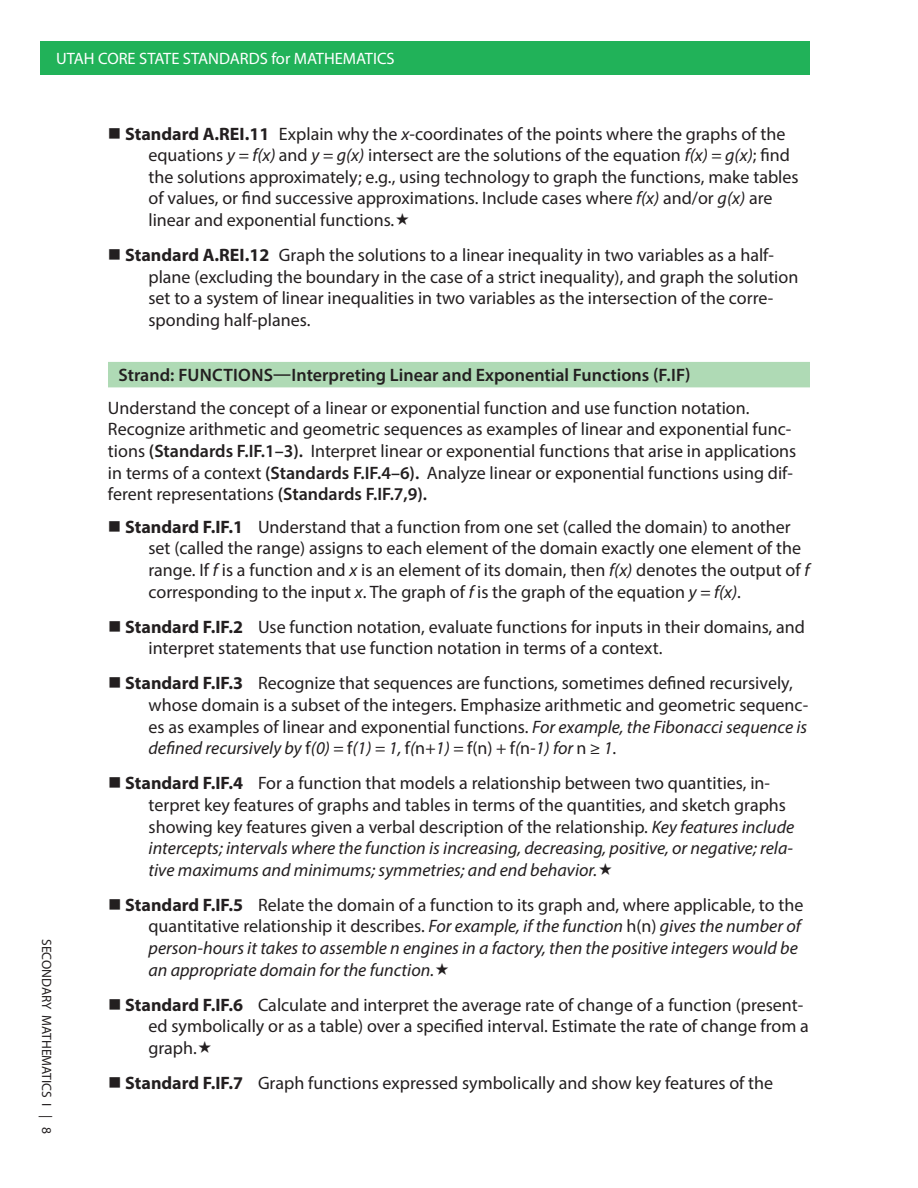
<style>
.page{position:relative;width:918px;height:1188px;background:#fff}
.page>*{position:absolute;margin:0;border:0;box-sizing:border-box;transform-origin:0 0}
.t1{font:18px/21.6px "Myriad Pro";color:#231f20}
.t2{font:italic 18px/21.6px "Myriad Pro";color:#231f20}
.t3{font:600 18px "Myriad Pro";color:#231f20}
.t4{font:16.5px "Myriad Pro";color:#fff}
.t5{font:13.5px "Myriad Pro";color:#231f20}
.s1{font-weight:700}
.s2{font-style:italic}
.s3{font-weight:600}
.s4{font-weight:700;font-style:normal}
.s5{font-style:normal}
</style>
<div class="page">
<div style="left:40px;top:41px;width:770px;height:34px;background:#21b259"></div>
<div style="left:108px;top:362px;width:702px;height:25px;background:#afdab5"></div>
<p class="t4" style="left:56px;top:48px;width:340px">UTAH CORE STATE STANDARDS for MATHEMATICS</p>
<p class="t5" style="left:55px;top:939px;width:196px;rotate:90deg">SECONDARY MATHEMATICS I | 8</p>
<p class="t1" style="left:148px;top:122px;width:652px;text-indent:-23px"><span class="s1">Standard A.REI.11</span> Explain why the <span class="s2">x</span>-coordinates of the points where the graphs of the equations <span class="s2">y = f(x)</span> and <span class="s2">y = g(x)</span> intersect are the solutions of the equation <span class="s2">f(x) = g(x)</span>; find the solutions approximately; e.g., using technology to graph the functions, make tables of values, or find successive approximations. Include cases where <span class="s2">f(x)</span> and/or <span class="s2">g(x)</span> are linear and exponential functions.</p>
<p class="t1" style="left:148px;top:244px;width:651px;text-indent:-23px"><span class="s1">Standard A.REI.12</span> Graph the solutions to a linear inequality in two variables as a half&shy;plane (excluding the boundary in the case of a strict inequality), and graph the solution set to a system of linear inequalities in two variables as the intersection of the corre&shy;sponding half-planes.</p>
<p class="t3" style="left:118px;top:364px;width:574px">Strand: FUNCTIONS—Interpreting Linear and Exponential Functions (F.IF)</p>
<p class="t1" style="left:108px;top:397px;width:690px">Understand the concept of a linear or exponential function and use function notation.<br>Recognize arithmetic and geometric sequences as examples of linear and exponential func&shy;tions <span class="s3">(Standards F.IF.1–3).</span> Interpret linear or exponential functions that arise in applications in terms of a context <span class="s3">(Standards F.IF.4–6).</span> Analyze linear or exponential functions using dif&shy;ferent representations <span class="s3">(Standards F.IF.7,9).</span></p>
<p class="t1" style="left:149px;top:516px;width:663px;text-indent:-23px"><span class="s1">Standard F.IF.1</span> Understand that a function from one set (called the domain) to another set (called the range) assigns to each element of the domain exactly one element of the range. If <span class="s2">f</span> is a function and <span class="s2">x</span> is an element of its domain, then <span class="s2">f(x)</span> denotes the output of <span class="s2">f </span>corresponding to the input <span class="s2">x</span>. The graph of <span class="s2">f</span> is the graph of the equation <span class="s2">y = f(x)</span>.</p>
<p class="t1" style="left:149px;top:616px;width:658px;text-indent:-23px"><span class="s1">Standard F.IF.2</span> Use function notation, evaluate functions for inputs in their domains, and interpret statements that use function notation in terms of a context.</p>
<p class="t1" style="left:149px;top:672px;width:661px;text-indent:-23px"><span class="s1">Standard F.IF.3</span> Recognize that sequences are functions, sometimes defined recursively, whose domain is a subset of the integers. Emphasize arithmetic and geometric sequenc&shy;es as examples of linear and exponential functions. <span class="s2">For example, the Fibonacci sequence is defined recursively by</span> f<span class="s2">(0) =</span> f<span class="s2">(1) = 1,</span> f<span class="s2">(</span>n<span class="s2">+1) =</span> f(n) <span class="s2">+</span> f<span class="s2">(</span>n<span class="s2">-1) for</span> n <span class="s2">≥ 1</span>.</p>
<p class="t1" style="left:149px;top:772px;width:647px;text-indent:-23px"><span class="s1">Standard F.IF.4</span> For a function that models a relationship between two quantities, in&shy;terpret key features of graphs and tables in terms of the quantities, and sketch graphs showing key features given a verbal description of the relationship. <span class="s2">Key features include intercepts; intervals where the function is increasing, decreasing, positive, or negative; rela&shy;tive maximums and minimums; symmetries; and end behavior.</span></p>
<p class="t2" style="left:149px;top:894px;width:656px;text-indent:-23px"><span class="s4">Standard F.IF.5</span> <span class="s5">Relate the domain of a function to its graph and, where applicable, to the quantitative relationship it describes.</span> For example, if the function <span class="s5">h(n)</span> gives the number of person-hours it takes to assemble n engines in a factory, then the positive integers would be an appropriate domain for the function.</p>
<p class="t1" style="left:149px;top:994px;width:662px;text-indent:-23px"><span class="s1">Standard F.IF.6</span> Calculate and interpret the average rate of change of a function (present&shy;ed symbolically or as a table) over a specified interval. Estimate the rate of change from a graph.</p>
<p class="t1" style="left:125px;top:1072px;width:650px"><span class="s1">Standard F.IF.7</span> Graph functions expressed symbolically and show key features of the</p>
</div>
